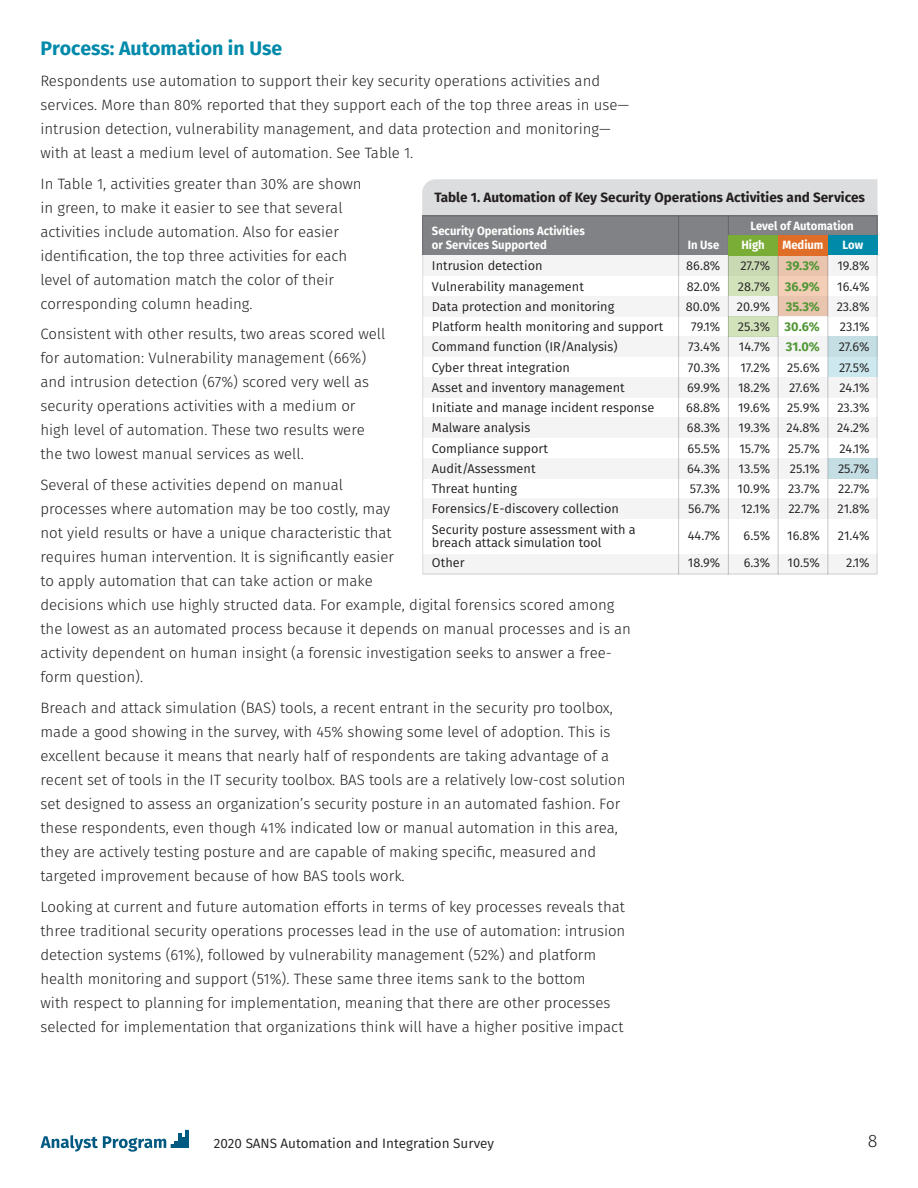
<style>
.page{position:relative;width:918px;height:1188px;background:#fff}
.page>*{position:absolute;margin:0;border:0;box-sizing:border-box;transform-origin:0 0}
.t1{font:700 19.5px "Fira Sans";color:#008aaa}
.t2{font:300 18px "Fira Sans";color:#231f20}
.t3{font:300 15px/24px "Fira Sans";color:#231f20}
.t4{font:700 13.5px "Fira Sans";color:#231f20}
.t5{font:13.5px "Fira Sans";color:#231f20}
.t6{font:12.75px/20.2px "Fira Sans";color:#231f20}
.t7{font:700 12.75px/20.2px "Fira Sans";color:#529736;text-align:justify}
.t8{font:700 12px/13.5px "Fira Sans";color:#fff;scale:.94 1}
</style>
<div class="page">
<hr style="left:178px;top:1133px;width:3px;height:15px;background:#005981">
<hr style="left:186px;top:1130px;width:3px;height:18px;background:#005981">
<svg style="left:41px;top:1135px;width:145px;height:17px"></svg>
<div style="left:422px;top:179px;width:456px;height:37px;background:#dcddde"></div>
<div style="left:422px;top:216px;width:455px;height:358px;background:#fff;border:1px solid #dcddde"></div>
<div style="left:423px;top:255px;width:455px;height:21px;background:#f4f4f4"></div>
<div style="left:423px;top:296px;width:455px;height:20px;background:#f4f4f4"></div>
<div style="left:423px;top:458px;width:455px;height:20px;background:#f4f4f4"></div>
<div style="left:423px;top:336px;width:455px;height:21px;background:#f4f4f4"></div>
<div style="left:423px;top:499px;width:455px;height:20px;background:#f4f4f4"></div>
<div style="left:423px;top:377px;width:455px;height:20px;background:#f4f4f4"></div>
<div style="left:423px;top:554px;width:455px;height:20px;background:#f4f4f4"></div>
<div style="left:423px;top:418px;width:455px;height:20px;background:#f4f4f4"></div>
<div style="left:422px;top:216px;width:456px;height:39px;background:#808285"></div>
<hr style="left:678px;top:216px;width:1px;height:358px;background:#c7c8ca">
<hr style="left:728px;top:216px;width:1px;height:358px;background:#c7c8ca">
<hr style="left:778px;top:236px;width:1px;height:338px;background:#c7c8ca">
<hr style="left:827px;top:236px;width:1px;height:338px;background:#c7c8ca">
<hr style="left:728px;top:235px;width:149px;height:1px;background:#c7c8ca">
<div style="left:728px;top:255px;width:50px;height:41px;background:#c9d9b4"></div>
<div style="left:728px;top:316px;width:50px;height:20px;background:#d2e3bc"></div>
<div style="left:828px;top:336px;width:50px;height:41px;background:#c4dee3"></div>
<div style="left:828px;top:458px;width:50px;height:20px;background:#c4dee3"></div>
<div style="left:828px;top:235px;width:50px;height:20px;background:#008aaa"></div>
<div style="left:778px;top:255px;width:49px;height:61px;background:#e9c5af"></div>
<div style="left:778px;top:235px;width:49px;height:20px;background:#df6d27"></div>
<div style="left:728px;top:235px;width:50px;height:20px;background:#79ad36"></div>
<h1 class="t1" style="left:40px;top:35px;width:243px">Process: Automation in Use</h1>
<p class="t3" style="left:40px;top:69px;width:590px">Respondents use automation to support their key security operations activities and services. More than 80% reported that they support each of the top three areas in use— intrusion detection, vulnerability management, and data protection and monitoring— with at least a medium level of automation. See Table 1.</p>
<p class="t3" style="left:40px;top:171px;width:323px">In Table 1, activities greater than 30% are shown in green, to make it easier to see that several activities include automation. Also for easier identification, the top three activities for each level of automation match the color of their corresponding column heading.</p>
<p class="t3" style="left:40px;top:322px;width:346px">Consistent with other results, two areas scored well for automation: Vulnerability management (66%) and intrusion detection (67%) scored very well as security operations activities with a medium or high level of automation. These two results were the two lowest manual services as well.</p>
<p class="t3" style="left:40px;top:473px;width:592px">Several of these activities depend on manual<br>processes where automation may be too costly, may<br>not yield results or have a unique characteristic that<br>requires human intervention. It is significantly easier<br>to apply automation that can take action or make<br>decisions which use highly structed data. For example, digital forensics scored among the lowest as an automated process because it depends on manual processes and is an activity dependent on human insight (a forensic investigation seeks to answer a free&shy;form question).</p>
<p class="t3" style="left:40px;top:696px;width:587px">Breach and attack simulation (BAS) tools, a recent entrant in the security pro toolbox, made a good showing in the survey, with 45% showing some level of adoption. This is excellent because it means that nearly half of respondents are taking advantage of a recent set of tools in the IT security toolbox. BAS tools are a relatively low-cost solution set designed to assess an organization’s security posture in an automated fashion. For these respondents, even though 41% indicated low or manual automation in this area, they are actively testing posture and are capable of making specific, measured and targeted improvement because of how BAS tools work.</p>
<p class="t3" style="left:40px;top:894px;width:586px">Looking at current and future automation efforts in terms of key processes reveals that three traditional security operations processes lead in the use of automation: intrusion detection systems (61%), followed by vulnerability management (52%) and platform health monitoring and support (51%). These same three items sank to the bottom<br>with respect to planning for implementation, meaning that there are other processes selected for implementation that organizations think will have a higher positive impact</p>
<p class="t4" style="left:435px;top:187px;width:432px">Table 1. Automation of Key Security Operations Activities and Services</p>
<p class="t8" style="left:688px;top:238px;width:35px">In Use</p>
<p class="t8" style="left:750px;top:219px;width:111px">Level of Automation</p>
<p class="t8" style="left:432px;top:224px;width:164px">Security Operations Activities or Services Supported</p>
<p class="t8" style="left:741px;top:238px;width:26px">High</p>
<p class="t8" style="left:782px;top:238px;width:45px">Medium</p>
<p class="t8" style="left:843px;top:238px;width:24px">Low</p>
<p class="t6" style="left:432px;top:256px;width:233px">Intrusion detection<br>Vulnerability management<br>Data protection and monitoring<br>Platform health monitoring and support<br>Command function (IR/Analysis)<br>Cyber threat integration<br>Asset and inventory management<br>Initiate and manage incident response<br>Malware analysis<br>Compliance support<br>Audit/Assessment<br>Threat hunting<br>Forensics/E-discovery collection<br>Security posture assessment with a</p>
<p class="t6" style="left:432px;top:533px;width:171px">breach attack simulation tool<br>Other</p>
<p class="t7" style="left:785px;top:256px;width:37px">39.3% 36.9% 35.3% 30.6% 31.0%</p>
<p class="t6" style="left:787px;top:357px;width:35px;text-align:justify">25.6% 27.6% 25.9% 24.8% 25.7% 25.1% 23.7% 22.7%</p>
<p class="t6" style="left:787px;top:521px;width:34px;line-height:27.8px">16.8%<br>10.5%</p>
<p class="t6" style="left:837px;top:256px;width:34px;text-align:justify">19.8% 16.4% 23.8% 23.1% 27.6% 27.5% 24.1% 23.3% 24.2% 24.1% 25.7% 22.7% 21.8%</p>
<p class="t6" style="left:838px;top:521px;width:33px;line-height:27.8px;text-align:right">21.4%<br>2.1%</p>
<p class="t6" style="left:737px;top:256px;width:35px;text-align:center">27.7%<br>28.7%<br>20.9%<br>25.3%<br>14.7%<br>17.2%<br>18.2%<br>19.6%<br>19.3%<br>15.7%<br>13.5%<br>10.9%<br>12.1%</p>
<p class="t6" style="left:744px;top:521px;width:28px;line-height:27.8px">6.5%<br>6.3%</p>
<p class="t6" style="left:686px;top:256px;width:36px;text-align:center">86.8%<br>82.0%<br>80.0%<br>79.1%<br>73.4%<br>70.3%<br>69.9%<br>68.8%<br>68.3%<br>65.5%<br>64.3%<br>57.3%<br>56.7%</p>
<p class="t6" style="left:688px;top:521px;width:34px;line-height:27.8px">44.7%<br>18.9%</p>
<p class="t5" style="left:214px;top:1133px;width:282px">2020 SANS Automation and Integration Survey</p>
<p class="t2" style="left:868px;top:1128px;width:11px">8</p>
</div>
